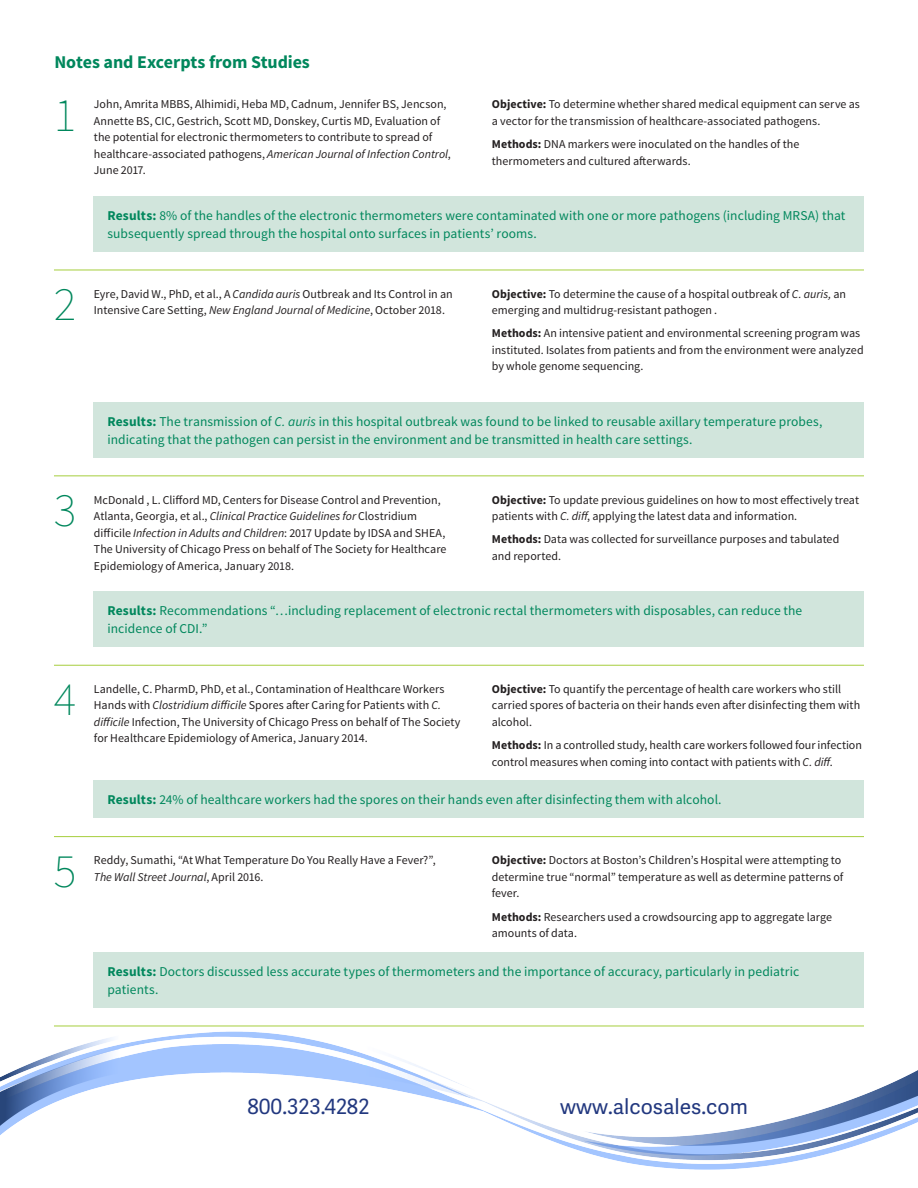
<style>
.page{position:relative;width:918px;height:1188px;background:#fff}
.page>*{position:absolute;margin:0;border:0;box-sizing:border-box;transform-origin:0 0}
.t1{font:200 47.7px "Source Sans Pro";color:#00875c}
.t2{font:21px "Adelle Sans";color:#22387f}
.t3{font:700 18px "Source Sans Pro";letter-spacing:-.005em;color:#00875c}
.t4{font:13.5px/18px "Source Sans Pro";letter-spacing:.01em;color:#00875c}
.t5{font:12px/16.5px "Source Sans Pro";color:#231f20}
.s1{font-style:italic}
.s2{font-weight:700}
</style>
<div class="page">
<div style="left:94px;top:196px;width:770px;height:55px;background:#d1e5dc"></div>
<div style="left:94px;top:402px;width:770px;height:55px;background:#d1e5dc"></div>
<div style="left:94px;top:591px;width:770px;height:55px;background:#d1e5dc"></div>
<div style="left:94px;top:781px;width:770px;height:37px;background:#d1e5dc"></div>
<div style="left:94px;top:952px;width:770px;height:55px;background:#d1e5dc"></div>
<hr style="left:54px;top:270px;width:810px;height:1px;background:#a6ce3d">
<hr style="left:54px;top:475px;width:810px;height:1px;background:#a6ce3d">
<hr style="left:54px;top:665px;width:810px;height:1px;background:#a6ce3d">
<hr style="left:54px;top:836px;width:810px;height:1px;background:#a6ce3d">
<img style="left:0;top:1003px;width:918px;height:167px">
<p class="t3" style="left:54px;top:50px;width:257px">Notes and Excerpts from Studies</p>
<p class="t5" style="left:94px;top:96px;width:358px">John, Amrita MBBS, Alhimidi, Heba MD, Cadnum, Jennifer BS, Jencson, Annette BS, CIC, Gestrich, Scott MD, Donskey, Curtis MD, Evaluation of the potential for electronic thermometers to contribute to spread of healthcare-associated pathogens, <span class="s1">American Journal of Infection Control</span>, June 2017.</p>
<p class="t1" style="left:54px;top:86px;width:24px">1</p>
<p class="t5" style="left:492px;top:96px;width:370px"><span class="s2">Objective:</span> To determine whether shared medical equipment can serve as a vector for the transmission of healthcare-associated pathogens.</p>
<p class="t5" style="left:492px;top:136px;width:309px"><span class="s2">Methods:</span> DNA markers were inoculated on the handles of the thermometers and cultured afterwards.</p>
<p class="t1" style="left:54px;top:275px;width:24px">2</p>
<p class="t1" style="left:54px;top:481px;width:24px">3</p>
<p class="t4" style="left:107px;top:206px;width:740px"><span class="s2">Results:</span> 8% of the handles of the electronic thermometers were contaminated with one or more pathogens (including MRSA) that subsequently spread through the hospital onto surfaces in patients’ rooms.</p>
<p class="t5" style="left:94px;top:286px;width:360px">Eyre, David W., PhD, et al., A <span class="s1">Candida auris</span> Outbreak and Its Control in an<br>Intensive Care Setting, <span class="s1">New England Journal of Medicine</span>, October 2018.</p>
<p class="t5" style="left:492px;top:286px;width:356px"><span class="s2">Objective:</span> To determine the cause of a hospital outbreak of <span class="s1">C. auris,</span> an emerging and multidrug-resistant pathogen .</p>
<p class="t5" style="left:492px;top:325px;width:373px"><span class="s2">Methods:</span> An intensive patient and environmental screening program was instituted. Isolates from patients and from the environment were analyzed by whole genome sequencing.</p>
<p class="t4" style="left:107px;top:412px;width:716px"><span class="s2">Results:</span> The transmission of <span class="s1">C. auris</span> in this hospital outbreak was found to be linked to reusable axillary temperature probes, indicating that the pathogen can persist in the environment and be transmitted in health care settings.</p>
<p class="t5" style="left:94px;top:492px;width:354px">McDonald , L. Clifford MD, Centers for Disease Control and Prevention, Atlanta, Georgia, et al., <span class="s1">Clinical Practice Guidelines for</span> Clostridium difficile <span class="s1">Infection in Adults and Children</span>: 2017 Update by IDSA and SHEA, The University of Chicago Press on behalf of The Society for Healthcare Epidemiology of America, January 2018.</p>
<p class="t5" style="left:492px;top:492px;width:369px"><span class="s2">Objective:</span> To update previous guidelines on how to most effectively treat patients with <span class="s1">C. diff</span>, applying the latest data and information.</p>
<p class="t5" style="left:492px;top:531px;width:349px"><span class="s2">Methods:</span> Data was collected for surveillance purposes and tabulated and reported.</p>
<p class="t4" style="left:107px;top:602px;width:696px"><span class="s2">Results:</span> Recommendations “…including replacement of electronic rectal thermometers with disposables, can reduce the incidence of CDI.”</p>
<p class="t1" style="left:54px;top:671px;width:24px">4</p>
<p class="t1" style="left:54px;top:842px;width:24px">5</p>
<p class="t5" style="left:94px;top:681px;width:368px">Landelle, C. PharmD, PhD, et al., Contamination of Healthcare Workers Hands with <span class="s1">Clostridium difficile</span> Spores after Caring for Patients with <span class="s1">C. difficile</span> Infection, The University of Chicago Press on behalf of The Society for Healthcare Epidemiology of America, January 2014.</p>
<p class="t5" style="left:492px;top:681px;width:370px"><span class="s2">Objective:</span> To quantify the percentage of health care workers who still carried spores of bacteria on their hands even after disinfecting them with alcohol.</p>
<p class="t5" style="left:492px;top:737px;width:372px"><span class="s2">Methods:</span> In a controlled study, health care workers followed four infection control measures when coming into contact with patients with <span class="s1">C. diff</span>.</p>
<p class="t4" style="left:107px;top:791px;width:616px"><span class="s2">Results:</span> 24% of healthcare workers had the spores on their hands even after disinfecting them with alcohol.</p>
<p class="t5" style="left:94px;top:852px;width:343px">Reddy, Sumathi, “At What Temperature Do You Really Have a Fever?”,<br><span class="s1">The Wall Street Journal</span>, April 2016.</p>
<p class="t5" style="left:492px;top:852px;width:353px"><span class="s2">Objective:</span> Doctors at Boston’s Children’s Hospital were attempting to determine true “normal” temperature as well as determine patterns of fever.</p>
<p class="t5" style="left:492px;top:909px;width:342px"><span class="s2">Methods:</span> Researchers used a crowdsourcing app to aggregate large amounts of data.</p>
<p class="t4" style="left:107px;top:962px;width:693px"><span class="s2">Results:</span> Doctors discussed less accurate types of thermometers and the importance of accuracy, particularly in pediatric patients.</p>
<h2 class="t2" style="left:247px;top:1091px;width:123px">800.323.4282</h2>
<h2 class="t2" style="left:560px;top:1091px;width:189px">www.alcosales.com</h2>
</div>
